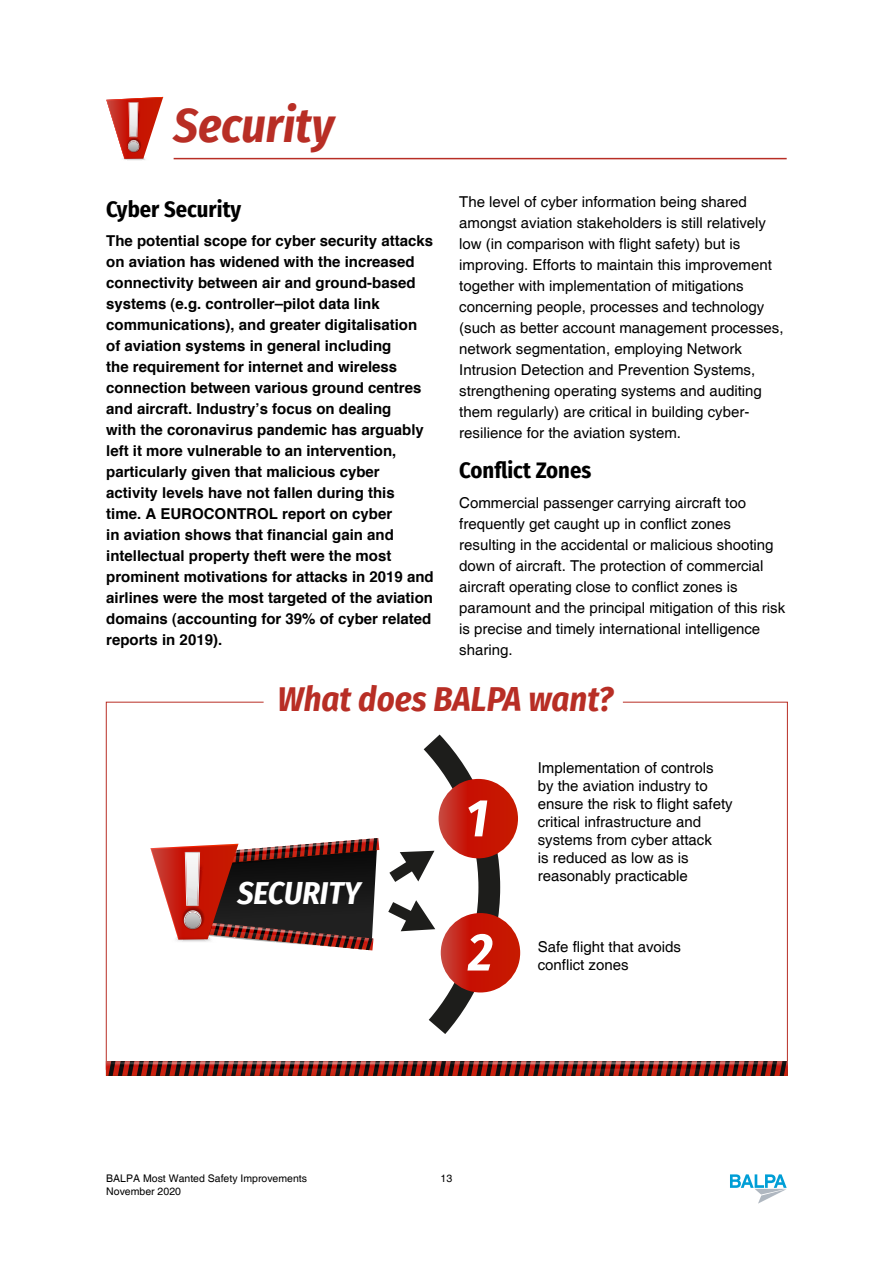
<style>
.page{position:relative;width:893px;height:1263px;background:#fff}
.page>*{position:absolute;margin:0;border:0;box-sizing:border-box;transform-origin:0 0}
.t1{font:italic 700 53.1px "Fira Sans Condensed";color:#fff}
.heading{font:italic 700 48px "Fira Sans Condensed";color:#b82e25}
.subheading{font:italic 700 34.5px "Fira Sans Condensed";color:#b82e25}
.t2{font:italic 700 31.8px "Fira Sans Condensed";color:#fff}
.subheader_2{font:700 22.5px "Fira Sans Condensed";color:#000}
.body{font:15px/21px "Helvetica";color:#000}
.first_para{font:700 15px/21px "Helvetica";color:#000}
.What_BALPA_wants_tex{font:15px/18px "Helvetica";color:#000}
.t3{font:10.5px "Helvetica";color:#000}
</style>
<div class="page">
<svg style="left:730px;top:1174px;width:57px;height:29px"></svg>
<svg style="left:106px;top:97px;width:57px;height:64px"></svg>
<hr style="left:174px;top:158px;width:613px;height:1px;background:#b82e25">
<svg style="left:106px;top:701px;width:682px;height:360px"></svg>
<svg style="left:439px;top:779px;width:79px;height:79px"></svg>
<div style="left:441px;top:913px;width:79px;height:79px;background:#c71900;border-radius:40px"></div>
<svg style="left:150px;top:727px;width:361px;height:315px"></svg>
<svg style="left:106px;top:1061px;width:682px;height:15px;background:#7b251e"></svg>
<p class="heading" style="left:174px;top:85px;width:162px">Security</p>
<p class="subheader_2" style="left:106px;top:190px;width:136px">Cyber Security</p>
<p class="first_para" style="left:106px;top:230px;width:329px">The potential scope for cyber security attacks on aviation has widened with the increased connectivity between air and ground-based systems (e.g. controller–pilot data link communications), and greater digitalisation of aviation systems in general including<br>the requirement for internet and wireless connection between various ground centres and aircraft. Industry’s focus on dealing<br>with the coronavirus pandemic has arguably left it more vulnerable to an intervention, particularly given that malicious cyber activity levels have not fallen during this<br>time. A EUROCONTROL report on cyber<br>in aviation shows that financial gain and intellectual property theft were the most prominent motivations for attacks in 2019 and airlines were the most targeted of the aviation domains (accounting for 39% of cyber related reports in 2019).</p>
<p class="body" style="left:459px;top:191px;width:326px">The level of cyber information being shared amongst aviation stakeholders is still relatively low (in comparison with flight safety) but is improving. Efforts to maintain this improvement together with implementation of mitigations concerning people, processes and technology (such as better account management processes, network segmentation, employing Network Intrusion Detection and Prevention Systems, strengthening operating systems and auditing them regularly) are critical in building cyber&shy;resilience for the aviation system.</p>
<p class="subheader_2" style="left:459px;top:452px;width:134px">Conflict Zones</p>
<p class="body" style="left:459px;top:493px;width:327px">Commercial passenger carrying aircraft too frequently get caught up in conflict zones resulting in the accidental or malicious shooting down of aircraft. The protection of commercial aircraft operating close to conflict zones is paramount and the principal mitigation of this risk is precise and timely international intelligence sharing.</p>
<p class="subheading" style="left:278px;top:670px;width:337px">What does BALPA want?</p>
<h3 class="t2" style="left:237px;top:867px;width:125px">SECURITY</h3>
<h1 class="t1" style="left:466px;top:774px;width:24px">1</h1>
<h1 class="t1" style="left:468px;top:908px;width:26px">2</h1>
<p class="What_BALPA_wants_tex" style="left:538px;top:759px;width:197px">Implementation of controls by the aviation industry to ensure the risk to flight safety critical infrastructure and systems from cyber attack<br>is reduced as low as is reasonably practicable</p>
<p class="What_BALPA_wants_tex" style="left:538px;top:938px;width:145px">Safe flight that avoids conflict zones</p>
<p class="t3" style="left:106px;top:1172px;width:202px">BALPA Most Wanted Safety Improvements</p>
<p class="t3" style="left:441px;top:1172px;width:13px">13</p>
<p class="t3" style="left:106px;top:1185px;width:76px">November 2020</p>
</div>
